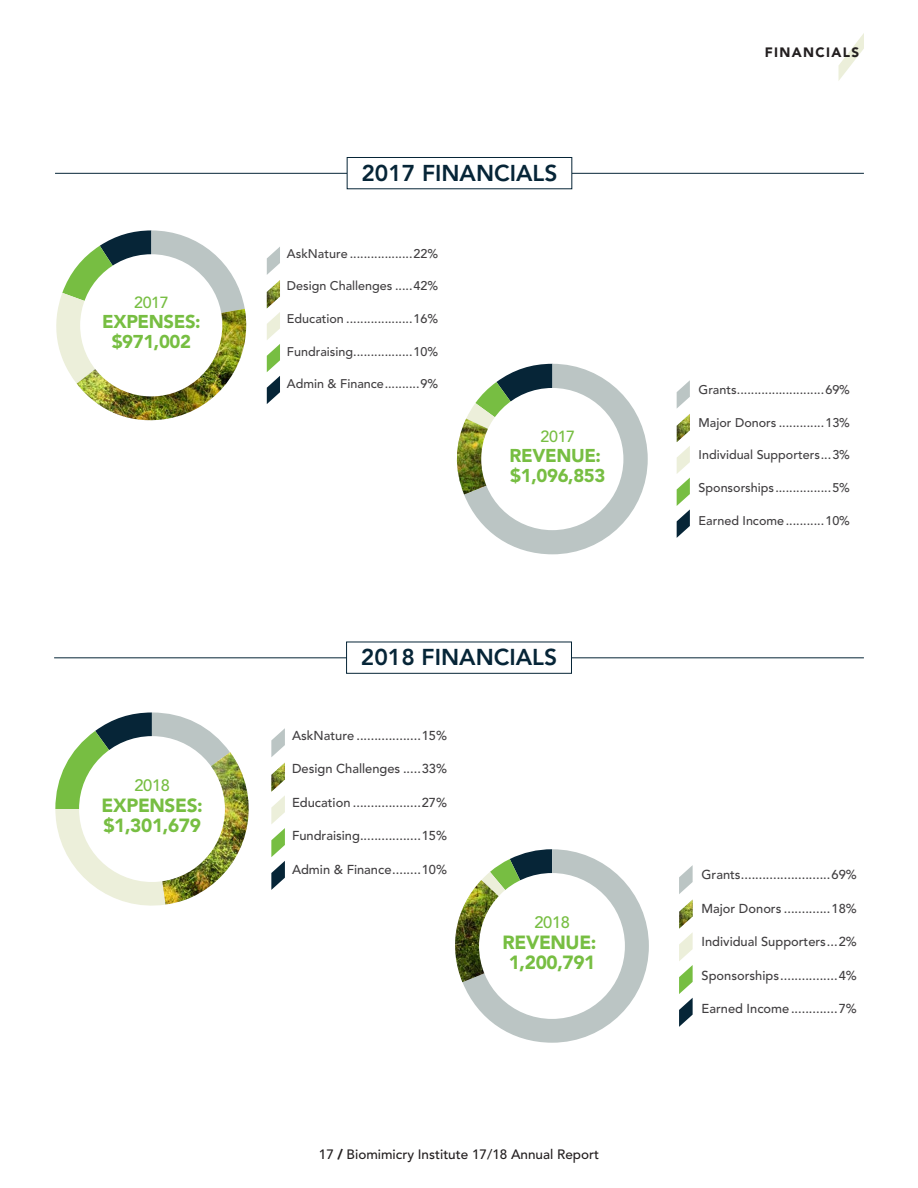
<style>
.page{position:relative;width:918px;height:1188px;background:#fff}
.page>*{position:absolute;margin:0;border:0;box-sizing:border-box;transform-origin:0 0}
.t1{font:800 22.8px "Avenir LT Std";color:#062537}
.t2{font:900 18.9px/20.7px "Avenir LT Std";letter-spacing:-.02em;color:#77be42}
.t3{font:900 18.45px/20.1px "Avenir LT Std";letter-spacing:-.02em;color:#77be42;text-align:center}
.t4{font:500 16.5px "Avenir LT Std";letter-spacing:-.02em;color:#77be42}
.t5{font:500 16.05px "Avenir LT Std";letter-spacing:-.02em;color:#77be42}
.t6{font:500 13.5px "Avenir LT Std";color:#231f20}
.t7{font:900 13.5px "Avenir LT Std";letter-spacing:.1em;color:#231f20}
.t8{font:500 12.9px "Avenir LT Std";color:#413f41}
.t9{font:500 12.6px "Avenir LT Std";color:#413f41}
.s1{font-weight:900}
</style>
<div class="page">
<svg style="left:839px;top:33px;width:25px;height:47px"></svg>
<svg style="left:267px;top:247px;width:13px;height:157px"></svg>
<svg style="left:56px;top:230px;width:189px;height:154px"></svg>
<img style="left:77px;top:309px;width:170px;height:112px">
<div style="left:80px;top:254px;width:142px;height:142px;background:#fff;border-radius:50%"></div>
<svg style="left:677px;top:380px;width:13px;height:158px"></svg>
<svg style="left:464px;top:364px;width:184px;height:190px"></svg>
<img style="left:456px;top:419px;width:37px;height:76px">
<div style="left:481px;top:388px;width:142px;height:142px;background:#fff;border-radius:50%"></div>
<hr style="left:55px;top:173px;width:809px;height:1px;background:#062537">
<div style="left:347px;top:157px;width:225px;height:32px;background:#fff"></div>
<div style="left:347px;top:157px;width:225px;height:32px;border:1px solid #062537"></div>
<svg style="left:271px;top:728px;width:14px;height:29px"></svg>
<svg style="left:271px;top:763px;width:14px;height:127px"></svg>
<svg style="left:679px;top:865px;width:14px;height:29px"></svg>
<svg style="left:679px;top:900px;width:14px;height:127px"></svg>
<svg style="left:55px;top:712px;width:175px;height:194px"></svg>
<img style="left:152px;top:752px;width:97px;height:152px">
<div style="left:79px;top:736px;width:146px;height:146px;background:#fff;border-radius:50%"></div>
<svg style="left:462px;top:849px;width:187px;height:194px"></svg>
<img style="left:455px;top:880px;width:65px;height:102px">
<div style="left:479px;top:873px;width:146px;height:146px;background:#fff;border-radius:50%"></div>
<hr style="left:54px;top:657px;width:810px;height:1px;background:#062537">
<div style="left:347px;top:642px;width:224px;height:31px;background:#fff"></div>
<div style="left:346px;top:642px;width:226px;height:32px;border:1px solid #062537"></div>
<p class="t5" style="left:134px;top:293px;width:36px">2017</p>
<p class="t3" style="left:102px;top:311px;width:100px">EXPENSES: $971,002</p>
<p class="t4" style="left:134px;top:776px;width:37px">2018</p>
<p class="t2" style="left:102px;top:795px;width:103px">EXPENSES: $1,301,679</p>
<p class="t1" style="left:361px;top:160px;width:198px">2017 FINANCIALS</p>
<p class="t9" style="left:287px;top:246px;width:153px">AskNature ..................22%</p>
<p class="t9" style="left:287px;top:279px;width:153px">Design Challenges .....42%</p>
<p class="t9" style="left:287px;top:311px;width:153px">Education ...................16%</p>
<p class="t9" style="left:287px;top:344px;width:153px">Fundraising.................10%</p>
<p class="t9" style="left:287px;top:377px;width:153px">Admin &amp; Finance..........9%</p>
<p class="t5" style="left:541px;top:427px;width:36px">2017</p>
<p class="t3" style="left:510px;top:445px;width:97px;text-align:left">REVENUE: $1,096,853</p>
<p class="t1" style="left:361px;top:644px;width:198px">2018 FINANCIALS</p>
<p class="t8" style="left:292px;top:728px;width:157px">AskNature ..................15%</p>
<p class="t8" style="left:292px;top:761px;width:157px">Design Challenges .....33%</p>
<p class="t8" style="left:292px;top:795px;width:157px">Education ...................27%</p>
<p class="t8" style="left:292px;top:828px;width:157px">Fundraising.................15%</p>
<p class="t8" style="left:292px;top:862px;width:157px">Admin &amp; Finance........10%</p>
<p class="t4" style="left:534px;top:913px;width:37px">2018</p>
<p class="t2" style="left:503px;top:932px;width:95px;text-align:center">REVENUE:<br>1,200,791</p>
<p class="t6" style="left:319px;top:1147px;width:282px">17 <span class="s1">/</span> Biomimicry Institute 17/18 Annual Report</p>
<p class="t7" style="left:765px;top:44px;width:96px">FINANCIALS</p>
<p class="t9" style="left:699px;top:382px;width:153px">Grants.........................69%</p>
<p class="t9" style="left:699px;top:415px;width:153px">Major Donors .............13%</p>
<p class="t9" style="left:699px;top:448px;width:153px">Individual Supporters...3%</p>
<p class="t9" style="left:699px;top:480px;width:153px">Sponsorships................5%</p>
<p class="t9" style="left:699px;top:513px;width:153px">Earned Income...........10%</p>
<p class="t8" style="left:702px;top:867px;width:157px">Grants.........................69%</p>
<p class="t8" style="left:702px;top:901px;width:157px">Major Donors .............18%</p>
<p class="t8" style="left:702px;top:934px;width:157px">Individual Supporters...2%</p>
<p class="t8" style="left:702px;top:968px;width:157px">Sponsorships................4%</p>
<p class="t8" style="left:702px;top:1001px;width:157px">Earned Income.............7%</p>
</div>
